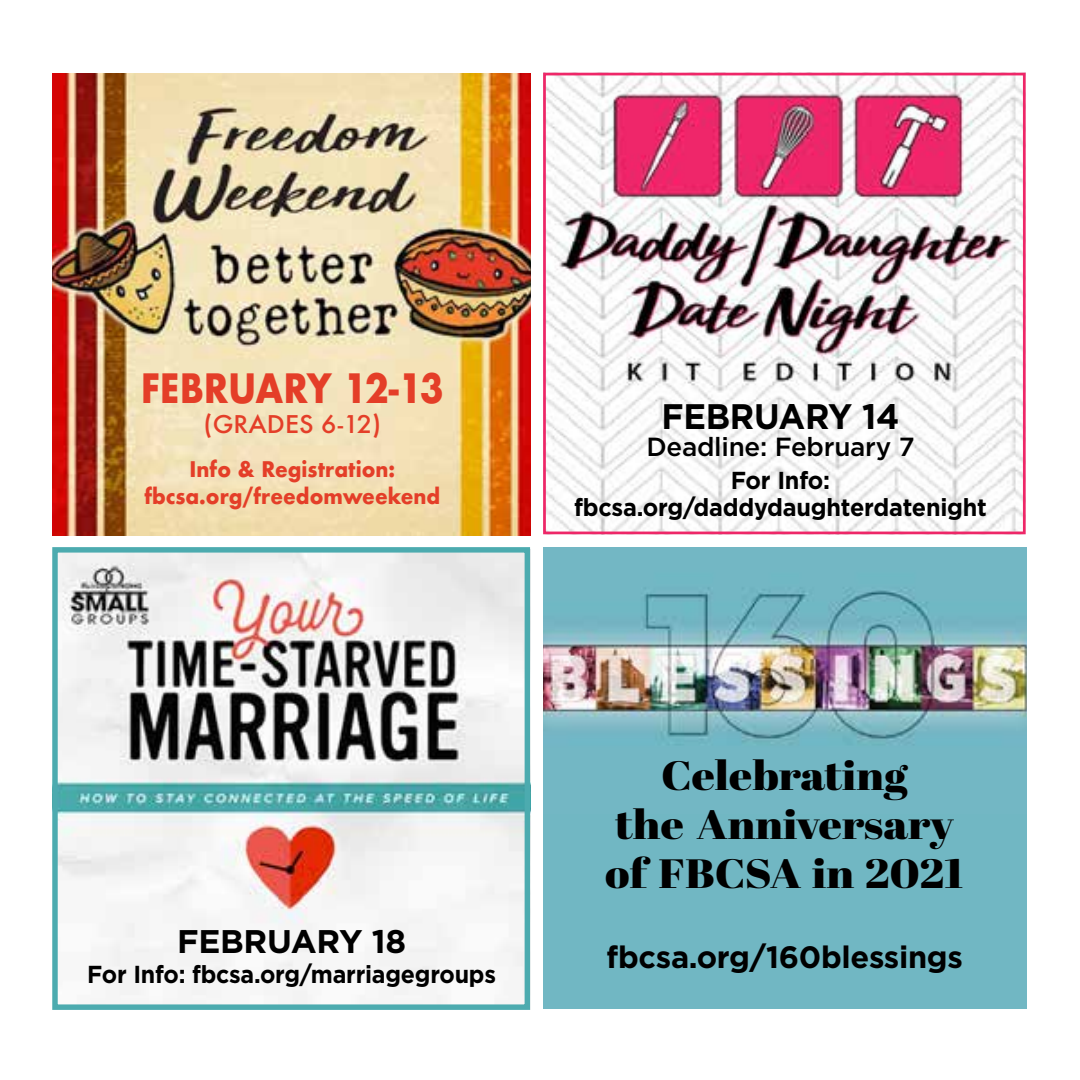
<style>
.page{position:relative;width:1080px;height:1080px;background:#fff}
.page>*{position:absolute;margin:0;border:0;box-sizing:border-box;transform-origin:0 0}
.t1{font:41px/49px "Abril Fatface";color:#000;text-align:center;scale:1.1 1}
.t2{font:700 39.25px "Futura";letter-spacing:-.005em;color:#e43e28;scale:.88 1}
.t3{font:700 35.5px "Gotham";letter-spacing:-.01em;color:#000;scale:.96 1}
.t4{font:700 32.75px "Gotham";letter-spacing:-.01em;color:#000}
.t5{font:700 31px "Gotham";letter-spacing:-.01em;color:#000}
.t6{font:500 26.25px "Gotham";letter-spacing:-.01em;color:#000}
.t7{font:700 24.5px/27.2px "Gotham";letter-spacing:-.01em;color:#000;text-align:center;scale:.96 1}
.t8{font:700 24.5px "Gotham";letter-spacing:-.01em;color:#000;scale:.95 1}
.t9{font:500 23.75px "Futura";color:#e43e28;scale:1.05 1}
.t10{font:700 21px/27.2px "Futura";color:#e43e28;text-align:center;scale:.94 1}
</style>
<div class="page">
<img style="left:547px;top:77px;width:475px;height:453px">
<div style="left:543px;top:73px;width:483px;height:461px;border:3px solid #ee2768"></div>
<img style="left:58px;top:553px;width:466px;height:451px">
<div style="left:52px;top:547px;width:478px;height:463px;border:5px solid #4cabaf"></div>
<div style="left:543px;top:547px;width:483px;height:462px;background:#71b7c3"></div>
<img style="left:543px;top:587px;width:483px;height:157px">
<img style="left:52px;top:74px;width:478px;height:461px">
<h2 class="t2" style="left:141px;top:360px;width:346px">FEBRUARY 12-13</h2>
<p class="t9" style="left:204px;top:408px;width:171px">(GRADES 6-12)</p>
<p class="t10" style="left:144px;top:455px;width:316px">Info &amp; Registration: fbcsa.org/freedomweekend</p>
<h3 class="t3" style="left:662px;top:396px;width:249px">FEBRUARY 14</h3>
<p class="t6" style="left:646px;top:429px;width:270px">Deadline: February 7</p>
<p class="t7" style="left:574px;top:466px;width:432px">For Info: fbcsa.org/daddydaughterdatenight</p>
<h3 class="t4" style="left:177px;top:922px;width:231px">FEBRUARY 18</h3>
<p class="t8" style="left:87px;top:960px;width:432px">For Info: fbcsa.org/marriagegroups</p>
<h1 class="t1" style="left:605px;top:750px;width:327px">Celebrating<br>the Anniversary of FBCSA in 2021</h1>
<h3 class="t5" style="left:607px;top:939px;width:358px">fbcsa.org/160blessings</h3>
</div>
